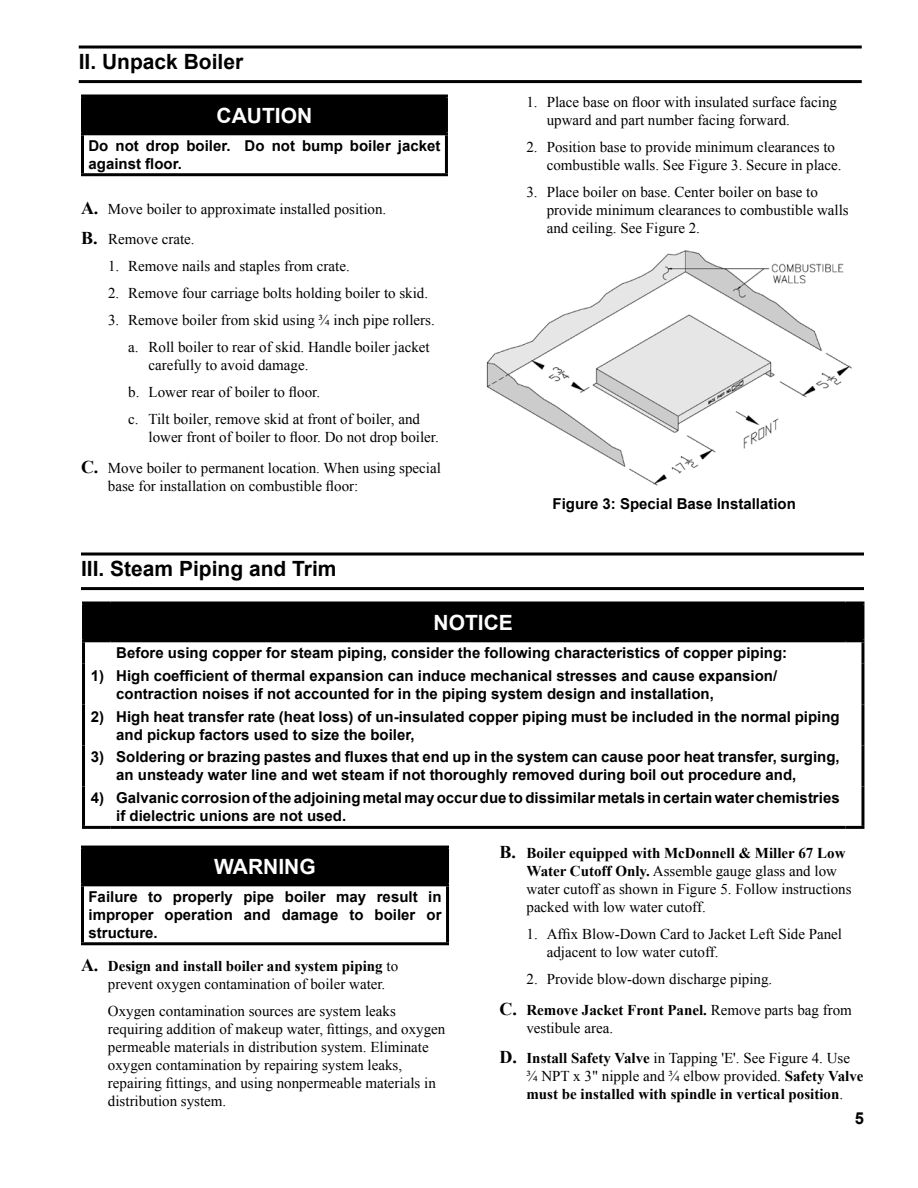
<style>
.page{position:relative;width:918px;height:1188px;background:#fff}
.page>*{position:absolute;margin:0;border:0;box-sizing:border-box;transform-origin:0 0}
.t1{font:700 21px "Arial";color:#000}
.t2{font:700 21px "Arial";color:#fff}
.t3{font:700 16.5px "Arial";color:#000}
.t4{font:15px/18px "Times New Roman";color:#000}
.t5{font:700 15px/18px "Arial";color:#000}
.t6{font:700 15px/18px "Times New Roman";color:#000}
.s1{font-weight:700;font-size:18px}
.s2{font-weight:700}
.s3{font-weight:400}
</style>
<div class="page">
<div style="left:82px;top:96px;width:364px;height:38px;background:#000"></div>
<svg style="left:81px;top:94px;width:367px;height:4px"></svg>
<hr style="left:81px;top:98px;width:3px;height:34px;background:#000">
<hr style="left:445px;top:98px;width:3px;height:34px;background:#000">
<hr style="left:81px;top:132px;width:367px;height:3px;background:#000">
<hr style="left:81px;top:135px;width:3px;height:38px;background:#000">
<hr style="left:445px;top:135px;width:3px;height:38px;background:#000">
<hr style="left:81px;top:173px;width:367px;height:3px;background:#000">
<hr style="left:81px;top:553px;width:783px;height:3px;background:#000">
<hr style="left:81px;top:587px;width:783px;height:3px;background:#000">
<div style="left:82px;top:847px;width:366px;height:38px;background:#000"></div>
<hr style="left:81px;top:846px;width:368px;height:3px;background:#000">
<hr style="left:81px;top:849px;width:3px;height:34px;background:#000">
<hr style="left:446px;top:849px;width:3px;height:34px;background:#000">
<hr style="left:81px;top:883px;width:368px;height:3px;background:#000">
<hr style="left:81px;top:886px;width:3px;height:56px;background:#000">
<hr style="left:446px;top:886px;width:3px;height:56px;background:#000">
<hr style="left:81px;top:942px;width:368px;height:3px;background:#000">
<hr style="left:79px;top:46px;width:783px;height:3px;background:#000">
<hr style="left:79px;top:80px;width:783px;height:3px;background:#000">
<img style="left:486px;top:251px;width:366px;height:235px">
<div style="left:84px;top:603px;width:779px;height:38px;background:#000"></div>
<hr style="left:82px;top:642px;width:3px;height:22px;background:#000">
<hr style="left:861px;top:642px;width:3px;height:22px;background:#000">
<hr style="left:82px;top:664px;width:3px;height:41px;background:#000">
<hr style="left:861px;top:664px;width:3px;height:41px;background:#000">
<hr style="left:82px;top:705px;width:3px;height:41px;background:#000">
<hr style="left:861px;top:705px;width:3px;height:41px;background:#000">
<hr style="left:82px;top:746px;width:3px;height:40px;background:#000">
<hr style="left:861px;top:746px;width:3px;height:40px;background:#000">
<hr style="left:82px;top:786px;width:3px;height:40px;background:#000">
<hr style="left:861px;top:786px;width:3px;height:40px;background:#000">
<hr style="left:82px;top:826px;width:28px;height:3px;background:#000">
<hr style="left:846px;top:826px;width:18px;height:3px;background:#000">
<hr style="left:82px;top:602px;width:28px;height:2px;background:#000">
<hr style="left:82px;top:605px;width:3px;height:34px;background:#000">
<hr style="left:110px;top:602px;width:736px;height:2px;background:#000">
<svg style="left:846px;top:602px;width:18px;height:2px"></svg>
<hr style="left:861px;top:605px;width:3px;height:34px;background:#000">
<hr style="left:82px;top:639px;width:28px;height:3px;background:#000">
<hr style="left:110px;top:639px;width:736px;height:3px;background:#000">
<hr style="left:846px;top:639px;width:18px;height:3px;background:#000">
<hr style="left:110px;top:826px;width:736px;height:3px;background:#000">
<h1 class="t1" style="left:79px;top:48px;width:166px">II. Unpack Boiler</h1>
<h1 class="t2" style="left:217px;top:101px;width:97px">CAUTION</h1>
<p class="t5" style="left:88px;top:137px;width:353px">Do not drop boiler. Do not bump boiler jacket against floor.</p>
<p class="t4" style="left:81px;top:193px;width:307px;line-height:30.6px"><span class="s1">A.</span> Move boiler to approximate installed position.<br><span class="s1">B.</span> Remove crate.</p>
<p class="t4" style="left:108px;top:257px;width:243px">1. Remove nails and staples from crate.</p>
<p class="t4" style="left:108px;top:284px;width:322px">2. Remove four carriage bolts holding boiler to skid.</p>
<p class="t4" style="left:128px;top:306px;width:308px;line-height:27px;text-indent:-20px">3. Remove boiler from skid using ¾ inch pipe rollers. a. Roll boiler to rear of skid. Handle boiler jacket</p>
<p class="t4" style="left:128px;top:351px;width:293px;line-height:27px;text-indent:20px">carefully to avoid damage.<br>b. Lower rear of boiler to floor.<br>c. Tilt boiler, remove skid at front of boiler, and</p>
<p class="t4" style="left:81px;top:422px;width:361px;line-height:30.6px;text-align:right">lower front of boiler to floor. Do not drop boiler.<br><span class="s1">C.</span> Move boiler to permanent location. When using special</p>
<p class="t4" style="left:108px;top:477px;width:252px">base for installation on combustible floor:</p>
<h1 class="t1" style="left:81px;top:555px;width:257px">III. Steam Piping and Trim</h1>
<p class="t4" style="left:547px;top:93px;width:292px;text-indent:-20px">1. Place base on floor with insulated surface facing upward and part number facing forward.</p>
<p class="t4" style="left:547px;top:138px;width:296px;text-indent:-20px">2. Position base to provide minimum clearances to combustible walls. See Figure 3. Secure in place.</p>
<p class="t4" style="left:547px;top:183px;width:304px;text-indent:-20px">3. Place boiler on base. Center boiler on base to provide minimum clearances to combustible walls and ceiling. See Figure 2.</p>
<p class="t5" style="left:553px;top:495px;width:245px">Figure 3: Special Base Installation</p>
<h1 class="t2" style="left:434px;top:608px;width:81px">NOTICE</h1>
<p class="t5" style="left:116px;top:644px;width:672px">Before using copper for steam piping, consider the following characteristics of copper piping:</p>
<p class="t5" style="left:116px;top:667px;width:663px;text-indent:-25px">1) High coefficient of thermal expansion can induce mechanical stresses and cause expansion/ contraction noises if not accounted for in the piping system design and installation,</p>
<p class="t5" style="left:116px;top:708px;width:725px;text-indent:-25px">2) High heat transfer rate (heat loss) of un-insulated copper piping must be included in the normal piping and pickup factors used to size the boiler,</p>
<p class="t5" style="left:116px;top:749px;width:725px;text-indent:-25px">3) Soldering or brazing pastes and fluxes that end up in the system can cause poor heat transfer, surging, an unsteady water line and wet steam if not thoroughly removed during boil out procedure and,</p>
<p class="t5" style="left:116px;top:790px;width:725px;text-indent:-25px">4) Galvanic corrosion of the adjoining metal may occur due to dissimilar metals in certain water chemistries if dielectric unions are not used.</p>
<h1 class="t2" style="left:214px;top:852px;width:103px">WARNING</h1>
<p class="t5" style="left:88px;top:888px;width:355px;text-align:justify">Failure to properly pipe boiler may result in improper operation and damage to boiler or structure.</p>
<p class="t4" style="left:108px;top:957px;width:292px;text-indent:-27px"><span class="s1">A.</span> <span class="s2">Design and install boiler and system piping</span> to prevent oxygen contamination of boiler water.</p>
<p class="t4" style="left:108px;top:1002px;width:339px">Oxygen contamination sources are system leaks requiring addition of makeup water, fittings, and oxygen permeable materials in distribution system. Eliminate oxygen contamination by repairing system leaks, repairing fittings, and using nonpermeable materials in distribution system.</p>
<p class="t4" style="left:527px;top:844px;width:327px;text-indent:-27px"><span class="s1">B.</span> <span class="s2">Boiler equipped with McDonnell &amp; Miller 67 Low Water Cutoff Only.</span> Assemble gauge glass and low water cutoff as shown in Figure 5. Follow instructions packed with low water cutoff.</p>
<p class="t4" style="left:547px;top:925px;width:297px;text-indent:-20px">1. Affix Blow-Down Card to Jacket Left Side Panel adjacent to low water cutoff.</p>
<p class="t4" style="left:500px;top:964px;width:354px;line-height:30.6px;text-indent:27px">2. Provide blow-down discharge piping.<br><span class="s1">C.</span> <span class="s2">Remove Jacket Front Panel.</span> Remove parts bag from</p>
<p class="t4" style="left:500px;top:1012px;width:352px;line-height:30.6px;text-indent:27px">vestibule area.<br><span class="s1">D.</span> <span class="s2">Install Safety Valve</span> in Tapping 'E'. See Figure 4. Use</p>
<p class="t6" style="left:526px;top:1067px;width:339px"><span class="s3">¾ NPT x 3" nipple and ¾ elbow provided.</span> Safety Valve must be installed with spindle in vertical position<span class="s3">.</span></p>
<p class="t3" style="left:855px;top:1108px;width:11px">5</p>
</div>
